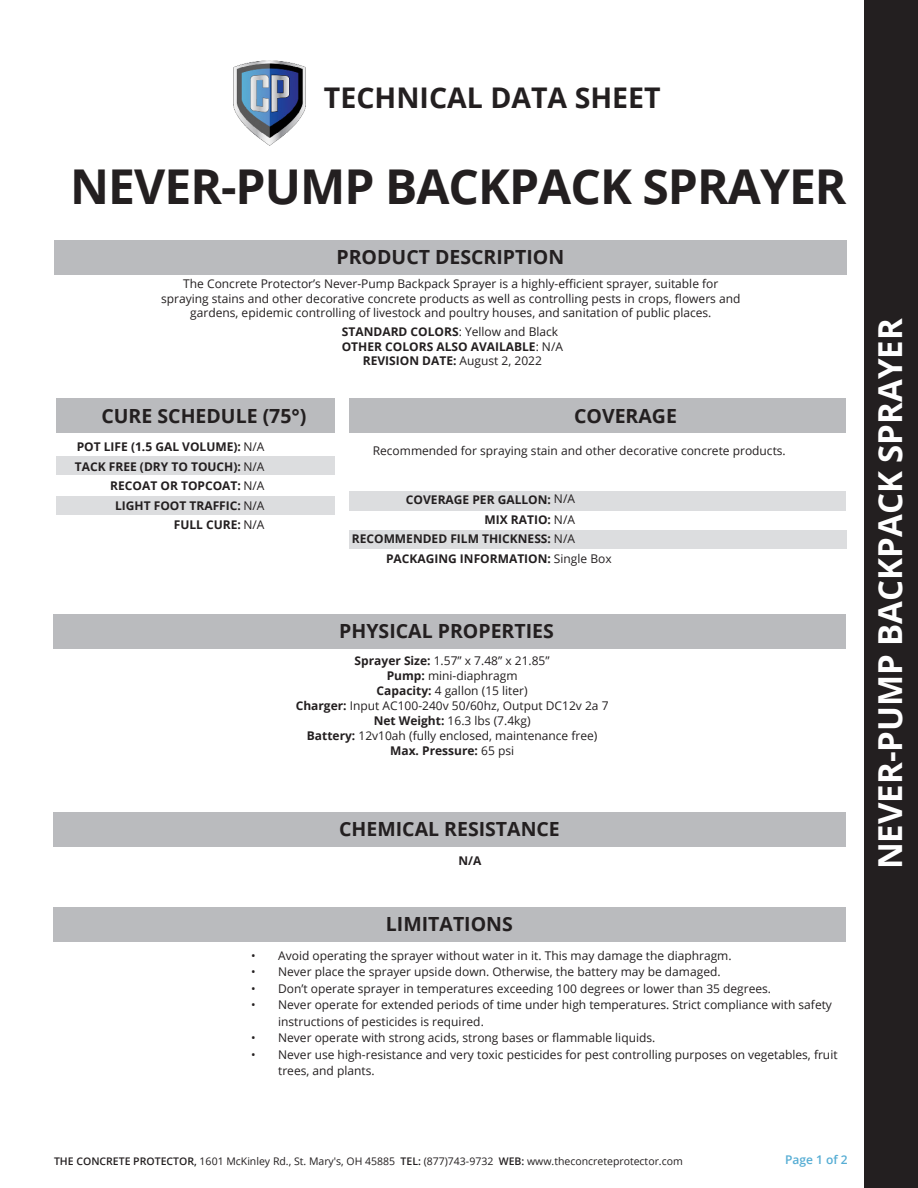
<style>
.page{position:relative;width:918px;height:1188px;background:#fff}
.page>*{position:absolute;margin:0;border:0;box-sizing:border-box;transform-origin:0 0}
.t1{font:700 48px "Open Sans";letter-spacing:-.02em;color:#231f20}
.t2{font:700 33px "Open Sans";color:#fff}
.t3{font:700 28.5px "Open Sans";color:#231f20}
.t4{font:700 19.5px "Open Sans";color:#231f20}
.t5{font:12px/14.4px "Open Sans";color:#231f20}
.t6{font:700 12px/14.4px "Open Sans";color:#231f20;text-align:center}
.t7{font:600 12px "Open Sans";color:#56add4}
.t8{font:10.5px "Open Sans";color:#231f20}
.s1{font-weight:400}
.s2{font-weight:700}
.s3{font-weight:600}
</style>
<div class="page">
<div style="left:865px;top:0;width:53px;height:1188px;background:#231f20"></div>
<div style="left:55px;top:240px;width:792px;height:35px;background:#babbbe"></div>
<div style="left:56px;top:399px;width:278px;height:34px;background:#babbbe"></div>
<div style="left:56px;top:457px;width:278px;height:18px;background:#dcdddf"></div>
<div style="left:350px;top:399px;width:496px;height:34px;background:#babbbe"></div>
<div style="left:56px;top:496px;width:278px;height:18px;background:#dcdddf"></div>
<div style="left:350px;top:491px;width:496px;height:19px;background:#dcdddf"></div>
<div style="left:350px;top:530px;width:497px;height:18px;background:#dcdddf"></div>
<div style="left:54px;top:614px;width:792px;height:35px;background:#babbbe"></div>
<img style="left:234px;top:61px;width:71px;height:84px">
<div style="left:54px;top:812px;width:792px;height:35px;background:#babbbe"></div>
<div style="left:54px;top:907px;width:792px;height:35px;background:#babbbe"></div>
<p class="t3" style="left:324px;top:77px;width:338px">TECHNICAL DATA SHEET</p>
<p class="t1" style="left:70px;top:152px;width:778px">NEVER-PUMP BACKPACK SPRAYER</p>
<p class="t4" style="left:337px;top:244px;width:229px">PRODUCT DESCRIPTION</p>
<p class="t5" style="left:161px;top:276px;width:581px;text-align:center">The Concrete Protector’s Never-Pump Backpack Sprayer is a highly-efficient sprayer, suitable for spraying stains and other decorative concrete products as well as controlling pests in crops, flowers and gardens, epidemic controlling of livestock and poultry houses, and sanitation of public places.</p>
<p class="t6" style="left:342px;top:324px;width:223px">STANDARD COLORS<span class="s1">: Yellow and Black<br></span>OTHER COLORS ALSO AVAILABLE<span class="s1">: N/A<br></span>REVISION DATE: <span class="s1">August 2, 2022</span></p>
<p class="t4" style="left:101px;top:402px;width:207px">CURE SCHEDULE (75°)</p>
<p class="t4" style="left:574px;top:402px;width:104px">COVERAGE</p>
<p class="t6" style="left:77px;top:439px;width:189px">POT LIFE (1.5 GAL VOLUME): <span class="s1">N/A</span></p>
<p class="t6" style="left:75px;top:459px;width:191px">TACK FREE (DRY TO TOUCH): <span class="s1">N/A</span></p>
<p class="t6" style="left:110px;top:478px;width:156px">RECOAT OR TOPCOAT: <span class="s1">N/A</span></p>
<p class="t6" style="left:115px;top:498px;width:151px">LIGHT FOOT TRAFFIC: <span class="s1">N/A</span></p>
<p class="t6" style="left:174px;top:517px;width:92px">FULL CURE: <span class="s1">N/A</span></p>
<p class="t5" style="left:373px;top:443px;width:415px">Recommended for spraying stain and other decorative concrete products.</p>
<p class="t5" style="left:554px;top:491px;width:23px">N/A</p>
<p class="t6" style="left:406px;top:492px;width:146px">COVERAGE PER GALLON:</p>
<p class="t6" style="left:484px;top:512px;width:92px">MIX RATIO: <span class="s1">N/A</span></p>
<p class="t6" style="left:352px;top:531px;width:225px">RECOMMENDED FILM THICKNESS: <span class="s1">N/A</span></p>
<p class="t6" style="left:386px;top:551px;width:227px">PACKAGING INFORMATION: <span class="s1">Single Box</span></p>
<p class="t4" style="left:339px;top:617px;width:216px">PHYSICAL PROPERTIES</p>
<p class="t5" style="left:355px;top:653px;width:197px"><span class="s2">Sprayer Size:</span> 1.57” x 7.48” x 21.85”</p>
<p class="t5" style="left:387px;top:668px;width:132px"><span class="s2">Pump:</span> mini-diaphragm</p>
<p class="t5" style="left:377px;top:683px;width:153px"><span class="s2">Capacity:</span> 4 gallon (15 liter)</p>
<p class="t5" style="left:296px;top:698px;width:314px"><span class="s2">Charger:</span> Input AC100-240v 50/60hz, Output DC12v 2a 7</p>
<p class="t5" style="left:374px;top:713px;width:158px"><span class="s2">Net Weight:</span> 16.3 lbs (7.4kg)</p>
<p class="t5" style="left:307px;top:728px;width:292px"><span class="s2">Battery:</span> 12v10ah (fully enclosed, maintenance free)</p>
<p class="t6" style="left:390px;top:743px;width:125px">Max. Pressure: <span class="s1">65 psi</span></p>
<p class="t4" style="left:339px;top:816px;width:222px">CHEMICAL RESISTANCE</p>
<p class="t6" style="left:458px;top:853px;width:24px">N/A</p>
<p class="t4" style="left:386px;top:911px;width:128px">LIMITATIONS</p>
<p class="t5" style="left:251px;top:948px;width:482px">• Avoid operating the sprayer without water in it. This may damage the diaphragm.</p>
<p class="t5" style="left:251px;top:964px;width:471px">• Never place the sprayer upside down. Otherwise, the battery may be damaged.</p>
<p class="t5" style="left:251px;top:981px;width:521px">• Don’t operate sprayer in temperatures exceeding 100 degrees or lower than 35 degrees.</p>
<p class="t5" style="left:278px;top:996px;width:555px;line-height:16.5px;text-indent:-27px">• Never operate for extended periods of time under high temperatures. Strict compliance with safety instructions of pesticides is required.</p>
<p class="t5" style="left:251px;top:1030px;width:406px">• Never operate with strong acids, strong bases or flammable liquids.</p>
<p class="t5" style="left:278px;top:1046px;width:561px;line-height:16.5px;text-indent:-27px">• Never use high-resistance and very toxic pesticides for pest controlling purposes on vegetables, fruit trees, and plants.</p>
<p class="t8" style="left:54px;top:1154px;width:630px"><span class="s3">THE CONCRETE PROTECTOR,</span> 1601 McKinley Rd., St. Mary's, OH 45885 <span class="s3">TEL:</span> (877)743-9732 <span class="s3">WEB:</span> www.theconcreteprotector.com</p>
<p class="t7" style="left:785px;top:1152px;width:64px">Page 1 of 2</p>
<p class="t2" style="left:867px;top:869px;width:552px;rotate:-90deg">NEVER-PUMP BACKPACK SPRAYER</p>
</div>
